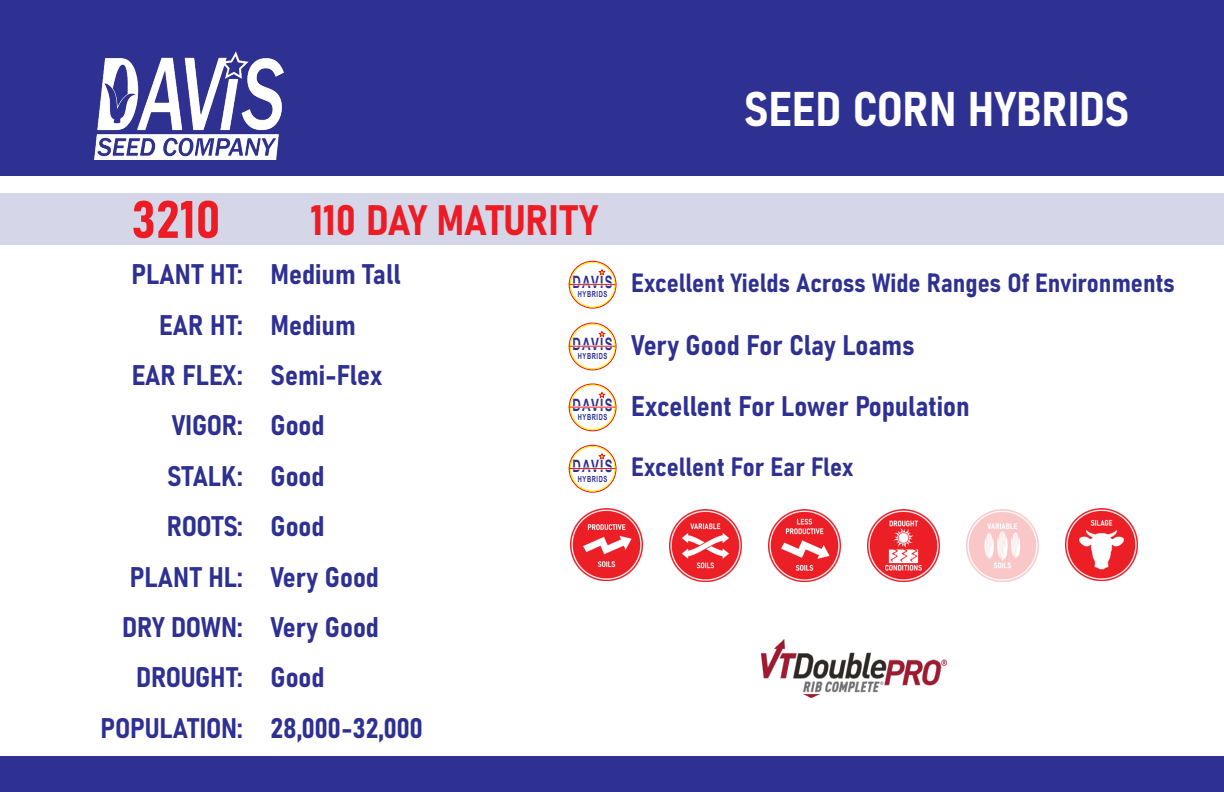
<style>
.page{position:relative;width:1224px;height:792px;background:#fff}
.page>*{position:absolute;margin:0;border:0;box-sizing:border-box;transform-origin:0 0}
.t1{font:52px "Bahnschrift";color:#ed1c24}
.t2{font:48px "Bahnschrift";color:#fff}
.t3{font:42px "Bahnschrift";color:#ed1c24}
.t4{font:28px "Bahnschrift";color:#2e3092}
.t5{font:28px "Bahnschrift";letter-spacing:-.02em;color:#2e3092}
.t6{font:26px "Bahnschrift";color:#2e3092}
.t7{font:700 17px "Arial";letter-spacing:.105em;color:#2e3092;scale:.69 1}
.t8{font:700 8.4px "Arial";letter-spacing:.105em;color:#2e3092;scale:.69 1}
</style>
<div class="page">
<div style="left:0;top:193px;width:1224px;height:52px;background:#d6d6e9"></div>
<div style="left:0;top:0;width:1224px;height:176px;background:#2e3192"></div>
<img style="left:95px;top:51px;width:189px;height:108px">
<div style="left:0;top:756px;width:1224px;height:36px;background:#2e3192"></div>
<svg style="left:568px;top:260px;width:49px;height:49px"></svg>
<div style="left:569px;top:261px;width:48px;height:48px;border:1px solid #ee1d23;border-radius:50%"></div>
<div style="left:570px;top:262px;width:45px;height:45px;border:1px solid #fff101;border-radius:50%"></div>
<hr style="left:573px;top:285px;width:40px;height:1px;background:#fff">
<hr style="left:569px;top:284px;width:47px;height:1px;background:#ee1d23">
<svg style="left:598px;top:269px;width:7px;height:6px"></svg>
<svg style="left:568px;top:322px;width:49px;height:49px"></svg>
<div style="left:568px;top:322px;width:49px;height:49px;border:1px solid #fff;border-radius:50%"></div>
<div style="left:569px;top:323px;width:48px;height:47px;border:1px solid #ee1d23;border-radius:50%"></div>
<div style="left:570px;top:324px;width:45px;height:45px;border:1px solid #fff101;border-radius:50%"></div>
<hr style="left:573px;top:345px;width:39px;height:1px;background:#fff">
<hr style="left:569px;top:346px;width:47px;height:1px;background:#ee1d23">
<svg style="left:598px;top:331px;width:7px;height:6px"></svg>
<svg style="left:568px;top:383px;width:49px;height:49px"></svg>
<div style="left:569px;top:383px;width:48px;height:48px;border:1px solid #ee1d23;border-radius:50%"></div>
<div style="left:570px;top:385px;width:45px;height:45px;border:1px solid #fff101;border-radius:50%"></div>
<hr style="left:573px;top:406px;width:39px;height:1px;background:#fff">
<hr style="left:569px;top:407px;width:47px;height:1px;background:#ee1d23">
<svg style="left:598px;top:391px;width:7px;height:7px"></svg>
<svg style="left:568px;top:444px;width:49px;height:49px"></svg>
<div style="left:569px;top:445px;width:48px;height:48px;border:1px solid #ee1d23;border-radius:50%"></div>
<div style="left:570px;top:446px;width:45px;height:46px;border:1px solid #fff101;border-radius:50%"></div>
<hr style="left:573px;top:469px;width:40px;height:1px;background:#fff">
<hr style="left:569px;top:468px;width:47px;height:1px;background:#ee1d23">
<svg style="left:598px;top:453px;width:7px;height:7px"></svg>
<img style="left:571px;top:509px;width:72px;height:72px">
<img style="left:1066px;top:509px;width:72px;height:72px">
<img style="left:769px;top:510px;width:72px;height:72px">
<img style="left:868px;top:510px;width:72px;height:72px">
<img style="left:670px;top:510px;width:72px;height:72px">
<img style="left:967px;top:510px;width:72px;height:72px">
<img style="left:762px;top:640px;width:185px;height:58px">
<p class="t2" style="left:744px;top:73px;width:387px">SEED CORN HYBRIDS</p>
<p class="t1" style="left:132px;top:180px;width:90px">3210</p>
<p class="t3" style="left:311px;top:188px;width:289px">110 DAY MATURITY</p>
<p class="t4" style="left:132px;top:253px;width:113px">PLANT HT:</p>
<p class="t4" style="left:270px;top:253px;width:132px">Medium Tall</p>
<p class="t7" style="left:573px;top:270px;width:59px">DAVIS</p>
<p class="t8" style="left:578px;top:289px;width:44px">HYBRIDS</p>
<p class="t4" style="left:159px;top:304px;width:85px">EAR HT:</p>
<p class="t4" style="left:270px;top:304px;width:87px">Medium</p>
<p class="t4" style="left:132px;top:354px;width:113px">EAR FLEX:</p>
<p class="t4" style="left:270px;top:354px;width:114px">Semi-Flex</p>
<p class="t4" style="left:172px;top:404px;width:73px">VIGOR:</p>
<p class="t4" style="left:270px;top:404px;width:56px">Good</p>
<p class="t4" style="left:167px;top:455px;width:77px">STALK:</p>
<p class="t4" style="left:270px;top:455px;width:56px">Good</p>
<p class="t4" style="left:167px;top:505px;width:77px">ROOTS:</p>
<p class="t4" style="left:270px;top:505px;width:56px">Good</p>
<p class="t4" style="left:130px;top:556px;width:114px">PLANT HL:</p>
<p class="t4" style="left:270px;top:556px;width:110px">Very Good</p>
<p class="t4" style="left:122px;top:606px;width:122px">DRY DOWN:</p>
<p class="t4" style="left:270px;top:606px;width:110px">Very Good</p>
<p class="t4" style="left:136px;top:656px;width:108px">DROUGHT:</p>
<p class="t4" style="left:270px;top:656px;width:56px">Good</p>
<p class="t4" style="left:101px;top:707px;width:144px">POPULATION:</p>
<p class="t5" style="left:270px;top:707px;width:154px">28,000-32,000</p>
<p class="t7" style="left:573px;top:332px;width:59px">DAVIS</p>
<p class="t8" style="left:578px;top:350px;width:44px">HYBRIDS</p>
<p class="t7" style="left:573px;top:393px;width:59px">DAVIS</p>
<p class="t8" style="left:578px;top:411px;width:44px">HYBRIDS</p>
<p class="t7" style="left:573px;top:454px;width:59px">DAVIS</p>
<p class="t8" style="left:578px;top:473px;width:44px">HYBRIDS</p>
<p class="t6" style="left:631px;top:263px;width:545px">Excellent Yields Across Wide Ranges Of Environments</p>
<p class="t4" style="left:631px;top:324px;width:285px">Very Good For Clay Loams</p>
<p class="t4" style="left:631px;top:385px;width:340px">Excellent For Lower Population</p>
<p class="t6" style="left:631px;top:447px;width:224px">Excellent For Ear Flex</p>
</div>
